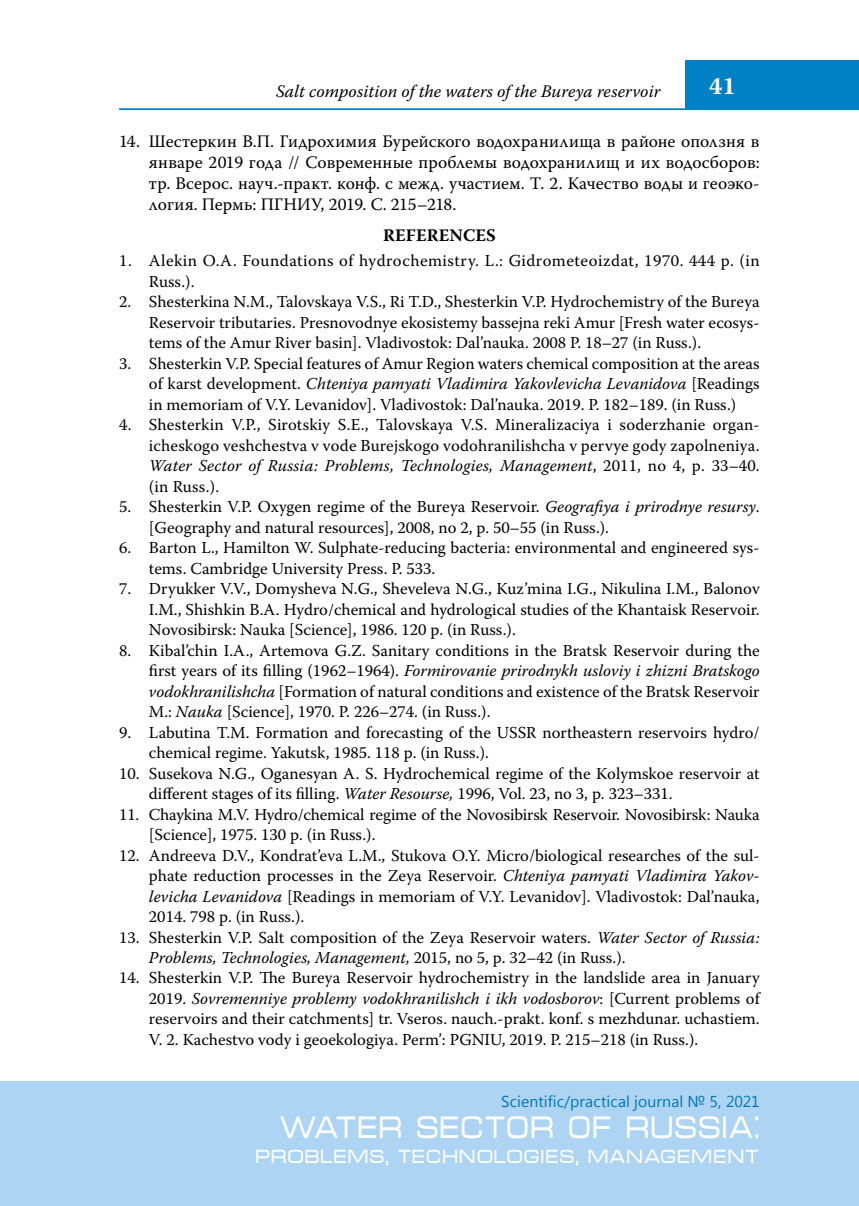
<style>
.page{position:relative;width:859px;height:1206px;background:#fff}
.page>*{position:absolute;margin:0;border:0;box-sizing:border-box;transform-origin:0 0}
.t1{font:31.5px "Micra C";letter-spacing:.005em;color:#fff;scale:.83 1}
.t2{font:700 24.5px "Warnock Pro";color:#fff}
.t3{font:19.25px "Micra";letter-spacing:-.015em;color:#fff;scale:.9 1}
.t4{font:17.5px/21px "Warnock Pro";color:#000;text-align:justify}
.t5{font:italic 17.5px "Warnock Pro";letter-spacing:.005em;color:#000}
.t6{font:700 17.5px "Warnock Pro";letter-spacing:.005em;color:#000}
.t7{font:16.62px/20.5px "Warnock Pro";color:#000;text-align:justify}
.t8{font:16.62px/20.5px "Warnock Pro";letter-spacing:.03em;color:#000}
.t9{font:15.75px "Segoe UI";letter-spacing:.005em;color:#0077b6}
.s1{font-style:italic}
</style>
<div class="page">
<hr style="left:119px;top:108px;width:739px;height:2px;background:#0080c5">
<div style="left:685px;top:60px;width:173px;height:50px;background:#0080c5"></div>
<div style="left:0;top:1081px;width:858px;height:124px;background:#add4f3"></div>
<p class="t5" style="left:276px;top:81px;width:386px">Salt composition of the waters of the Bureya reservoir</p>
<h2 class="t2" style="left:708px;top:71px;width:28px">41</h2>
<p class="t4" style="left:149px;top:130px;width:612px;text-indent:-30px">14. Шестеркин В.П. Гидрохимия Бурейского водохранилища в районе оползня в январе 2019 года // Современные проблемы водохранилищ и их водосборов: тр. Всерос. науч.-практ. конф. с межд. участием. Т. 2. Качество воды и геоэко&shy;логия. Пермь: ПГНИУ, 2019. С. 215–218.</p>
<p class="t6" style="left:383px;top:224px;width:114px">REFERENCES</p>
<p class="t8" style="left:149px;top:250px;width:612px;text-indent:-30px">1. Alekin O.A. Foundations of hydrochemistry. L.: Gidrometeoizdat, 1970. 444 p. (in<br>Russ.).</p>
<p class="t7" style="left:149px;top:291px;width:612px;text-indent:-30px">2. Shesterkina N.M., Talovskaya V.S., Ri T.D., Shesterkin V.P. Hydrochemistry of the Bureya Reservoir tributaries. Presnovodnye ekosistemy bassejna reki Amur [Fresh water ecosys&shy;tems of the Amur River basin]. Vladivostok: Dal’nauka. 2008 P. 18–27 (in Russ.).</p>
<p class="t7" style="left:149px;top:353px;width:612px;text-indent:-30px">3. Shesterkin V.P. Special features of Amur Region waters chemical composition at the areas of karst development. <span class="s1">Chteniya pamyati Vladimira Yakovlevicha Levanidova</span> [Readings in memoriam of V.Y. Levanidov]. Vladivostok: Dal’nauka. 2019. P. 182–189. (in Russ.)</p>
<p class="t7" style="left:149px;top:414px;width:612px;text-indent:-30px">4. Shesterkin V.P., Sirotskiy S.E., Talovskaya V.S. Mineralizaciya i soderzhanie organ&shy;icheskogo veshchestva v vode Burejskogo vodohranilishcha v pervye gody zapolneniya.<br><span class="s1">Water Sector of Russia: Problems, Technologies, Management</span>, 2011, no 4, p. 33–40. (in Russ.).</p>
<p class="t7" style="left:149px;top:496px;width:612px;text-indent:-30px">5. Shesterkin V.P. Oxygen regime of the Bureya Reservoir. <span class="s1">Geografiya i prirodnye resursy</span>. [Geography and natural resources], 2008, no 2, p. 50–55 (in Russ.).</p>
<p class="t7" style="left:149px;top:537px;width:612px;text-indent:-30px">6. Barton L., Hamilton W. Sulphate-reducing bacteria: environmental and engineered sys&shy;tems. Cambridge University Press. P. 533.</p>
<p class="t7" style="left:149px;top:578px;width:612px;text-indent:-30px">7. Dryukker V.V., Domysheva N.G., Sheveleva N.G., Kuz’mina I.G., Nikulina I.M., Balonov I.M., Shishkin B.A. Hydro/chemical and hydrological studies of the Khantaisk Reservoir.<br>Novosibirsk: Nauka [Science], 1986. 120 p. (in Russ.).</p>
<p class="t7" style="left:149px;top:639px;width:612px;text-indent:-30px">8. Kibal’chin I.A., Artemova G.Z. Sanitary conditions in the Bratsk Reservoir during the first years of its filling (1962–1964). <span class="s1">Formirovanie prirodnykh usloviy i zhizni Bratskogo vodokhranilishcha</span> [Formation of natural conditions and existence of the Bratsk Reservoir M.: <span class="s1">Nauka</span> [Science], 1970. P. 226–274. (in Russ.).</p>
<p class="t7" style="left:149px;top:721px;width:612px;text-indent:-30px">9. Labutina T.M. Formation and forecasting of the USSR northeastern reservoirs hydro/ chemical regime. Yakutsk, 1985. 118 p. (in Russ.).</p>
<p class="t7" style="left:149px;top:762px;width:612px;text-indent:-30px">10. Susekova N.G., Oganesyan A. S. Hydrochemical regime of the Kolymskoe reservoir at different stages of its filling. <span class="s1">Water Resourse,</span> 1996, Vol. 23, no 3, p. 323–331.</p>
<p class="t7" style="left:149px;top:803px;width:612px;text-indent:-30px">11. Chaykina M.V. Hydro/chemical regime of the Novosibirsk Reservoir. Novosibirsk: Nauka [Science], 1975. 130 p. (in Russ.).</p>
<p class="t7" style="left:149px;top:844px;width:612px;text-indent:-30px">12. Andreeva D.V., Kondrat’eva L.M., Stukova O.Y. Micro/biological researches of the sul&shy;phate reduction processes in the Zeya Reservoir. <span class="s1">Chteniya pamyati Vladimira Yakov&shy;levicha Levanidova</span> [Readings in memoriam of V.Y. Levanidov]. Vladivostok: Dal’nauka, 2014. 798 p. (in Russ.).</p>
<p class="t7" style="left:149px;top:926px;width:612px;text-indent:-30px">13. Shesterkin V.P. Salt composition of the Zeya Reservoir waters. <span class="s1">Water Sector of Russia:<br>Problems, Technologies, Management,</span> 2015, no 5, p. 32–42 (in Russ.).</p>
<p class="t7" style="left:149px;top:967px;width:612px;text-indent:-30px">14. Shesterkin V.P. The Bureya Reservoir hydrochemistry in the landslide area in January 2019. <span class="s1">Sovremenniye problemy vodokhranilishch i ikh vodosborov</span>: [Current problems of reservoirs and their catchments] tr. Vseros. nauch.-prakt. konf. s mezhdunar. uchastiem.<br>V. 2. Kachestvo vody i geoekologiya. Perm’: PGNIU, 2019. P. 215–218 (in Russ.).</p>
<p class="t9" style="left:501px;top:1090px;width:260px">scientific/practical journal № 5, 2021</p>
<p class="t3" style="left:255px;top:1145px;width:561px">PROBLEMS, TECHNOLOGIES, MANAGEMENT</p>
<h1 class="t1" style="left:279px;top:1114px;width:580px">WATER SECTOR OF RUSSIA:</h1>
</div>
